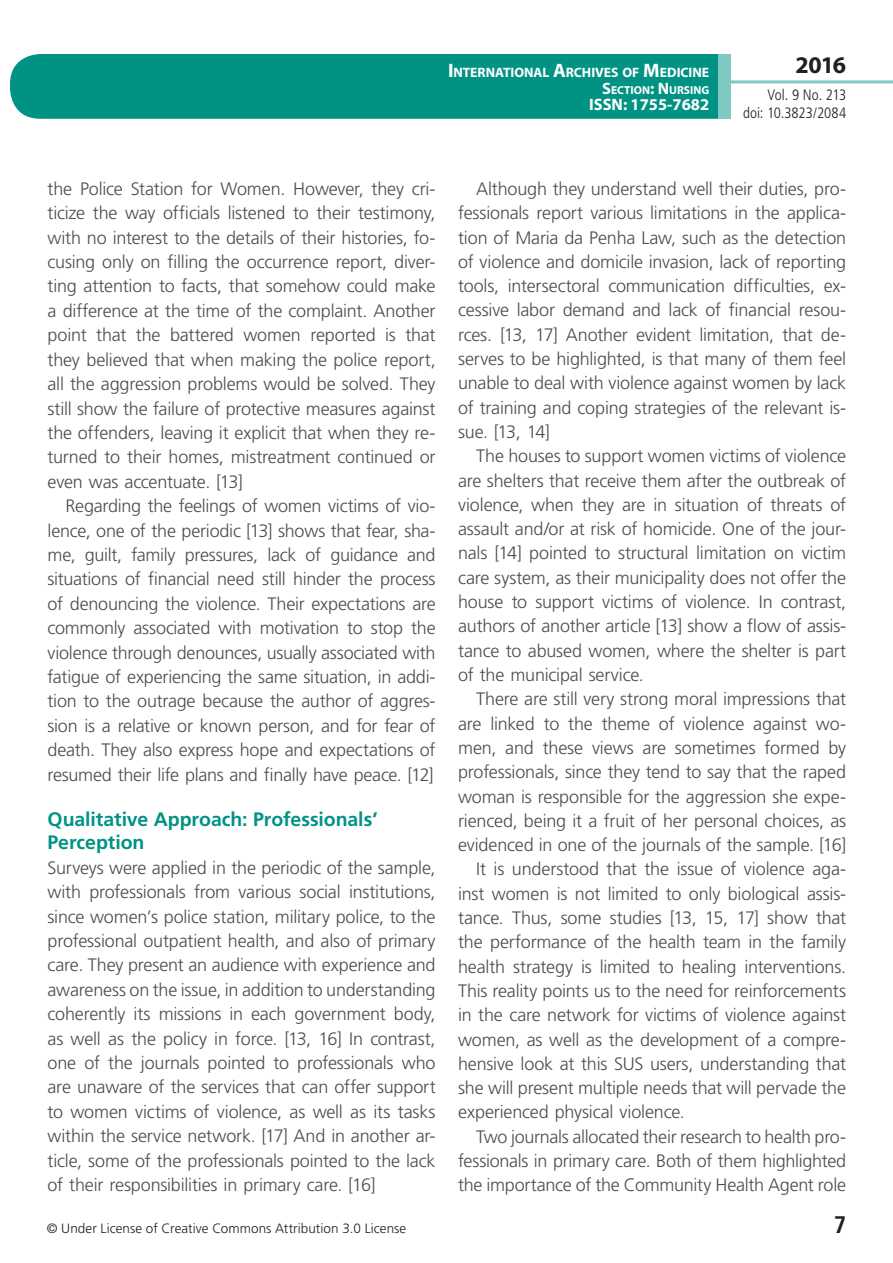
<style>
.page{position:relative;width:893px;height:1263px;background:#fff}
.page>*{position:absolute;margin:0;border:0;box-sizing:border-box;transform-origin:0 0}
.t1{font:700 24px "Myriad Pro";color:#231f20}
.t2{font:700 condensed 24px "Frutiger LT Std";color:#231f20}
.t3{font:700 19.5px/23px "Frutiger LT Std";letter-spacing:-.005em;color:#009384}
.t4{font:300 18px/24.5px "Frutiger LT Std";letter-spacing:-.01em;color:#4b4c4d;text-align:justify}
.t5{font:700 16.5px "Myriad Pro";color:#fff}
.t6{font:300 condensed 15px/18px "Frutiger LT Std";color:#231f20;text-align:right}
.t7{font:700 13.65px "Myriad Pro";letter-spacing:-.005em;color:#fff}
.t8{font:300 13.5px "Frutiger LT Std";letter-spacing:.005em;color:#231f20}
.t9{font:700 11.55px "Myriad Pro";color:#fff}
.s1{font-size:19.5px}
.s2{font-size:16.5px}
</style>
<div class="page">
<div style="left:10px;top:54px;width:775px;height:65px;background:#009384;border-radius:30px"></div>
<div style="left:732px;top:0;width:161px;height:157px;background:#fff"></div>
<hr style="left:730px;top:80px;width:163px;height:3px;background:#80c9c2">
<div style="left:718px;top:54px;width:13px;height:65px;background:#80c9c2"></div>
<p class="t7" style="left:448px;top:64px;width:263px"><span class="s1">I</span>NTERNATIONAL <span class="s1">A</span>RCHIVES OF <span class="s1">M</span>EDICINE</p>
<p class="t9" style="left:602px;top:82px;width:109px"><span class="s2">S</span>ECTION<span class="s2">: N</span> URSING</p>
<p class="t5" style="left:589px;top:94px;width:122px">ISSN: 1755-7682</p>
<h1 class="t1" style="left:795px;top:49px;width:52px">2016</h1>
<p class="t6" style="left:743px;top:86px;width:105px">Vol. 9 No. 213<br>doi: 10.3823/2084</p>
<p class="t4" style="left:48px;top:177px;width:390px">the Police Station for Women. However, they cri&shy;ticize the way officials listened to their testimony, with no interest to the details of their histories, fo&shy;cusing only on filling the occurrence report, diver&shy;ting attention to facts, that somehow could make a difference at the time of the complaint. Another point that the battered women reported is that they believed that when making the police report, all the aggression problems would be solved. They still show the failure of protective measures against the offenders, leaving it explicit that when they re&shy;turned to their homes, mistreatment continued or even was accentuate. [13]</p>
<p class="t4" style="left:48px;top:494px;width:390px;text-indent:18px">Regarding the feelings of women victims of vio&shy;lence, one of the periodic [13] shows that fear, sha&shy;me, guilt, family pressures, lack of guidance and situations of financial need still hinder the process of denouncing the violence. Their expectations are commonly associated with motivation to stop the violence through denounces, usually associated with fatigue of experiencing the same situation, in addi&shy;tion to the outrage because the author of aggres&shy;sion is a relative or known person, and for fear of death. They also express hope and expectations of resumed their life plans and finally have peace. [12]</p>
<p class="t3" style="left:48px;top:808px;width:332px">Qualitative Approach: Professionals’<br>Perception</p>
<p class="t4" style="left:48px;top:855px;width:390px">Surveys were applied in the periodic of the sample, with professionals from various social institutions, since women’s police station, military police, to the professional outpatient health, and also of primary care. They present an audience with experience and awareness on the issue, in addition to understanding coherently its missions in each government body, as well as the policy in force. [13, 16] In contrast, one of the journals pointed to professionals who are unaware of the services that can offer support to women victims of violence, as well as its tasks within the service network. [17] And in another ar&shy;ticle, some of the professionals pointed to the lack of their responsibilities in primary care. [16]</p>
<p class="t4" style="left:458px;top:177px;width:390px;text-indent:18px">Although they understand well their duties, pro&shy;fessionals report various limitations in the applica&shy;tion of Maria da Penha Law, such as the detection of violence and domicile invasion, lack of reporting tools, intersectoral communication difficulties, ex&shy;cessive labor demand and lack of financial resou&shy;rces. [13, 17] Another evident limitation, that de&shy;serves to be highlighted, is that many of them feel unable to deal with violence against women by lack of training and coping strategies of the relevant is&shy;sue. [13, 14]</p>
<p class="t4" style="left:458px;top:444px;width:390px;text-indent:18px">The houses to support women victims of violence are shelters that receive them after the outbreak of violence, when they are in situation of threats of assault and/or at risk of homicide. One of the jour&shy;nals [14] pointed to structural limitation on victim care system, as their municipality does not offer the house to support victims of violence. In contrast, authors of another article [13] show a flow of assis&shy;tance to abused women, where the shelter is part of the municipal service.</p>
<p class="t4" style="left:476px;top:687px;width:372px">There are still very strong moral impressions that</p>
<p class="t4" style="left:458px;top:711px;width:390px">are linked to the theme of violence against wo-</p>
<p class="t4" style="left:458px;top:736px;width:390px">men, and these views are sometimes formed by</p>
<p class="t4" style="left:458px;top:760px;width:390px">professionals, since they tend to say that the raped</p>
<p class="t4" style="left:458px;top:784px;width:390px">woman is responsible for the aggression she expe-</p>
<p class="t4" style="left:458px;top:809px;width:390px">rienced, being it a fruit of her personal choices, as</p>
<p class="t4" style="left:458px;top:833px;width:390px">evidenced in one of the journals of the sample. [16]</p>
<p class="t4" style="left:476px;top:857px;width:372px">It is understood that the issue of violence aga-</p>
<p class="t4" style="left:458px;top:881px;width:390px">inst women is not limited to only biological assis-</p>
<p class="t4" style="left:458px;top:906px;width:390px">tance. Thus, some studies [13, 15, 17] show that</p>
<p class="t4" style="left:458px;top:930px;width:389px">the performance of the health team in the family</p>
<p class="t4" style="left:458px;top:954px;width:390px">health strategy is limited to healing interventions.</p>
<p class="t4" style="left:458px;top:979px;width:390px">This reality points us to the need for reinforcements</p>
<p class="t4" style="left:458px;top:1003px;width:389px">in the care network for victims of violence against</p>
<p class="t4" style="left:458px;top:1027px;width:390px">women, as well as the development of a compre-</p>
<p class="t4" style="left:458px;top:1052px;width:390px">hensive look at this SUS users, understanding that</p>
<p class="t4" style="left:458px;top:1076px;width:390px">she will present multiple needs that will pervade the</p>
<p class="t4" style="left:458px;top:1100px;width:228px">experienced physical violence.</p>
<p class="t4" style="left:476px;top:1124px;width:372px">Two journals allocated their research to health pro-</p>
<p class="t4" style="left:458px;top:1149px;width:390px">fessionals in primary care. Both of them highlighted</p>
<p class="t4" style="left:458px;top:1173px;width:390px">the importance of the Community Health Agent role</p>
<p class="t8" style="left:47px;top:1220px;width:361px">© Under License of Creative Commons Attribution 3.0 License</p>
<h1 class="t2" style="left:834px;top:1210px;width:14px">7</h1>
</div>
